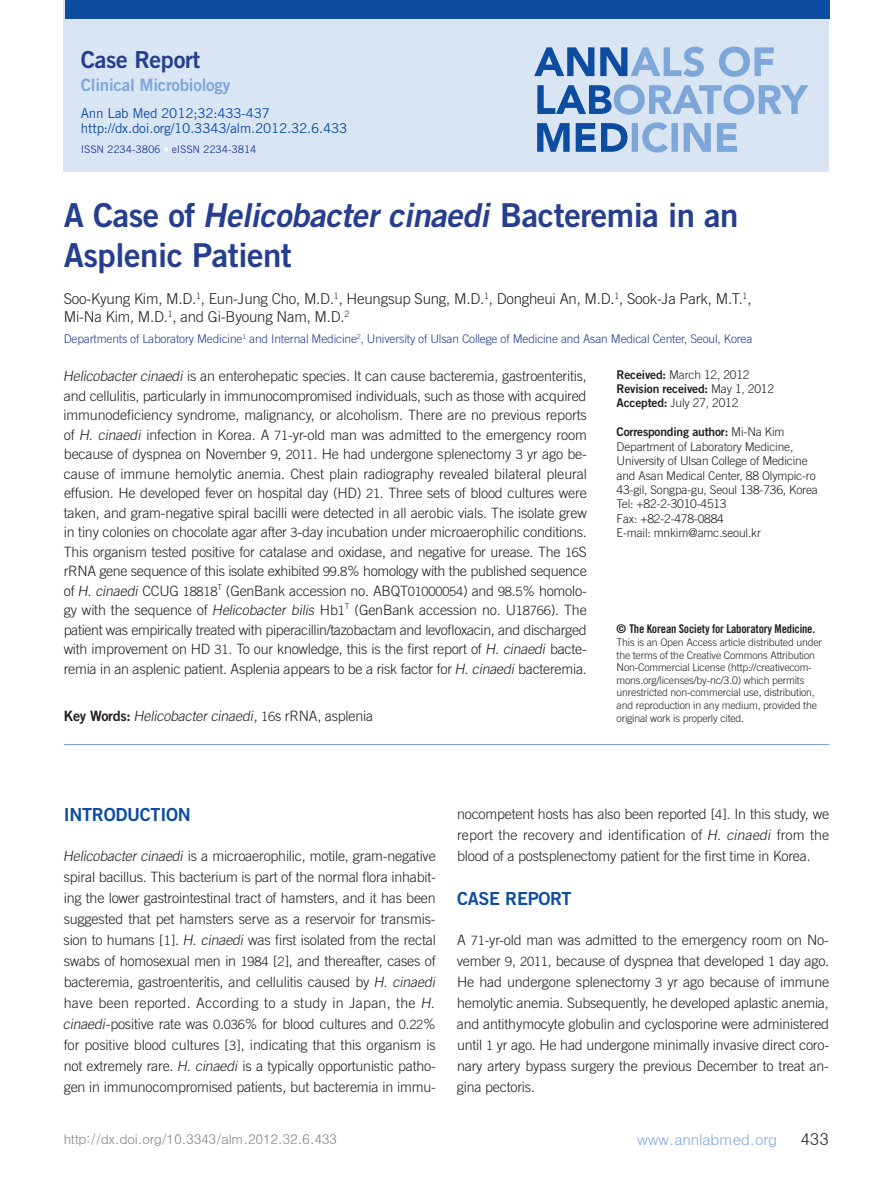
<style>
.page{position:relative;width:893px;height:1191px;background:#fff}
.page>*{position:absolute;margin:0;border:0;box-sizing:border-box;transform-origin:0 0}
.t1{font:33px/39.6px "Trade Gothic LT Std Bd 2";letter-spacing:-.015em;color:#253f8e}
.t2{font:23.4px "Trade Gothic LT Std Bd 2";letter-spacing:-.015em;color:#253f8e}
.t3{font:18px "Trade Gothic LT Std Bd 2";letter-spacing:-.015em;color:#0d4da1}
.t4{font:16.95px "Trade Gothic LT Std Bd 2";letter-spacing:-.015em;color:#7ca7d8}
.t5{font:16.5px "Dotum";color:#231f20}
.t6{font:300 15px/18px "Trade Gothic LT Std";letter-spacing:-.015em;color:#231f20}
.t7{font:15px "Dotum";letter-spacing:-.02em;color:#7ca7d8}
.t8{font:300 14.25px/21px "Trade Gothic LT Std";letter-spacing:-.015em;color:#231f20;text-align:justify}
.t9{font:italic 300 14.25px "Trade Gothic LT Std";color:#231f20}
.t10{font:13.5px/15px "Trade Gothic LT Std";letter-spacing:-.015em;color:#0d4da1}
.t11{font:13.5px "Dotum";letter-spacing:-.03em;color:#808285}
.t12{font:300 12px/14.4px "Trade Gothic LT Std";letter-spacing:-.015em;color:#231f20}
.t13{font:300 12px "Trade Gothic LT Std";letter-spacing:-.015em;color:#253f8e}
.t14{font:12px "Trade Gothic LT Std Bd 2";letter-spacing:-.015em;color:#231f20}
.t15{font:12px "Trade Gothic LT Std Bd Cn 20";letter-spacing:-.015em;color:#231f20}
.t16{font:300 10.5px/12.6px "Trade Gothic LT Std";letter-spacing:-.015em;color:#231f20}
.t17{font:10.5px "Trade Gothic LT Std";letter-spacing:-.015em;color:#253f8e}
.s1{color:#fff}
.s2{font-style:italic}
.s3{font-size:12.75px}
.s4{font-family:"Trade Gothic LT Std Bd 2";font-weight:400;font-style:normal}
.s5{font-style:normal}
.s6{font-style:normal;font-size:12.75px}
.s7{font-family:"Trade Gothic LT Std Bd 2";font-weight:400}
.s8{font-family:"Trade Gothic LT Std";font-weight:300}
.s9{font-family:"Trade Gothic LT Std Bd 2"}
</style>
<div class="page">
<div style="left:64px;top:0;width:765px;height:172px;background:#dae5f4"></div>
<div style="left:65px;top:0;width:764px;height:19px;background:#0d4da1"></div>
<svg style="left:537px;top:122px;width:200px;height:30px"></svg>
<svg style="left:537px;top:84px;width:271px;height:31px"></svg>
<svg style="left:534px;top:47px;width:240px;height:30px"></svg>
<hr style="left:64px;top:744px;width:765px;height:1px;background:#7ca7d8">
<h2 class="t2" style="left:81px;top:45px;width:121px">Case Report</h2>
<p class="t4" style="left:81px;top:75px;width:151px">Clinical Microbiology</p>
<p class="t10" style="left:81px;top:105px;width:268px">Ann Lab Med 2012;32:433-437 http://dx.doi.org/10.3343/alm.2012.32.6.433</p>
<p class="t17" style="left:81px;top:143px;width:177px">ISSN 2234-3806 <span class="s1">•</span> eISSN 2234-3814</p>
<h1 class="t1" style="left:64px;top:195px;width:676px">A Ca s e of <span class="s2">Helicobacter cinaedi</span> B a cte re m i a i n a n<br>Asplenic Patient</h1>
<p class="t6" style="left:64px;top:290px;width:689px">Soo-Kyung Kim, M.D.<sup>1</sup>, Eun-Jung Cho, M.D.<sup>1</sup>, Heungsup Sung, M.D.<sup>1</sup>, Dongheui An, M.D.<sup>1</sup>, Sook-Ja Park, M.T.<sup>1</sup>,<br>Mi-Na Kim, M.D.<sup>1</sup>, and Gi-Byoung Nam, M.D.<sup>2</sup></p>
<p class="t13" style="left:64px;top:332px;width:690px">Departments of Laboratory Medicine<sup>1</sup> and Internal Medicine<sup>2</sup>, University of Ulsan College of Medicine and Asan Medical Center, Seoul, Korea</p>
<p class="t8" style="left:63px;top:366px;width:526px;line-height:19.5px"><span class="s2">Helicobactercinaedi</span> is an enterohepatic species. It can cause bacteremia, gastroenteritis, and cellulitis, particularly in immunocompromised individuals, such as those with acquired immunodeficiency syndrome, malignancy, or alcoholism. There are no previous reports of <span class="s2">H. cinaedi</span> infection in Korea. A <span class="s3">71</span>-yr-old man was admitted to the emergency room because of dyspnea on November <span class="s3">9</span>, <span class="s3">2011</span>. He had undergone splenectomy <span class="s3">3</span> yr ago be&shy;cause of immune hemolytic anemia. Chest plain radiography revealed bilateral pleural effusion. He developed fever on hospital day (HD) <span class="s3">21</span>. Three sets of blood cultures were taken, and gram-negative spiral bacilli were detected in all aerobic vials. The isolate grew in tiny colonies on chocolate agar after <span class="s3">3</span>-day incubation under microaerophilic conditions.<br>This organism tested positive for catalase and oxidase, and negative for urease. The <span class="s3">16</span>S rRNA gene sequence of this isolate exhibited <span class="s3">99</span>.<span class="s3">8</span>% homology with the published sequence of <span class="s2">H.cinaedi</span> CCUG <span class="s3">18818</span><sup>T</sup> (GenBank accession no. ABQT<span class="s3">01000054</span>) and <span class="s3">98</span>.<span class="s3">5</span>% homolo&shy;gy with the sequence of <span class="s2">Helicobacter bilis</span> Hb<span class="s3">1</span><sup>T</sup> (GenBank accession no. U<span class="s3">18766</span>). The patient was empirically treated with piperacillin/tazobactam and levofloxacin, and discharged with improvement on HD <span class="s3">31</span>. To our knowledge, this is the first report of <span class="s2">H.cinaedi</span> bacte&shy;remia in an asplenic patient. Asplenia appears to be a risk factor for <span class="s2">H.cinaedi</span> bacteremia.</p>
<p class="t9" style="left:64px;top:708px;width:311px"><span class="s4">Key Words:</span> Helicobactercinaedi<span class="s5">,</span> <span class="s6">16</span><span class="s5">s rRNA, asplenia</span></p>
<p class="t12" style="left:617px;top:367px;width:134px"><span class="s7">Received:</span> March 12, 2012</p>
<p class="t14" style="left:617px;top:381px;width:159px">Revision received: <span class="s8">May 1, 2012</span></p>
<p class="t12" style="left:617px;top:396px;width:123px"><span class="s7">Accepted:</span> July 27, 2012</p>
<p class="t14" style="left:617px;top:424px;width:169px">Corresponding author: <span class="s8">Mi-Na Kim</span></p>
<p class="t12" style="left:617px;top:439px;width:203px">Department of Laboratory Medicine,<br>University of Ulsan College of Medicine and Asan Medical Center, 88 Olympic-ro<br>43-gil, Songpa-gu, Seoul 138-736, Korea<br>Tel: +82-2-3010-4513<br>Fax: +82-2-478-0884<br>E-mail: mnkim@amc.seoul.kr</p>
<p class="t15" style="left:617px;top:621px;width:200px"><span class="s9">©</span> The Korean Society for Laboratory Medicine.</p>
<p class="t16" style="left:617px;top:636px;width:207px">This is an Open Access article distributed under the terms of the Creative Commons Attribution Non-Commercial License (http://creativecom&shy;mons.org/licenses/by-nc/3.0) which permits unrestricted non-commercial use, distribution, and reproduction in any medium, provided the original work is properly cited.</p>
<p class="t3" style="left:64px;top:803px;width:129px">INTRODUCTION</p>
<p class="t8" style="left:63px;top:845px;width:376px;text-align:left"><span class="s2">Helicobactercinaedi</span> is a microaerophilic, motile, gram-negative spiral bacillus. This bacterium is part of the normal flora inhabit&shy;ing the lower gastrointestinal tract of hamsters, and it has been suggested that pet hamsters serve as a reservoir for transmis&shy;sion to humans [<span class="s3">1</span>]. <span class="s2">H.cinaedi</span> was first isolated from the rectal swabs of homosexual men in <span class="s3">1984</span> [<span class="s3">2</span>], and thereafter, cases of bacteremia, gastroenteritis, and cellulitis caused by <span class="s2">H. cinaedi </span>have been reported. According to a study in Japan, the <span class="s2">H. cinaedi</span>-positive rate was <span class="s3">0</span>.<span class="s3">036</span>% for blood cultures and <span class="s3">0</span>.<span class="s3">22</span>% for positive blood cultures [<span class="s3">3</span>], indicating that this organism is not extremely rare. <span class="s2">H.cinaedi</span> is a typically opportunistic patho&shy;gen in immunocompromised patients, but bacteremia in immu-</p>
<p class="t8" style="left:457px;top:803px;width:374px">nocompetent hosts has also been reported [<span class="s3">4</span>]. In this study, we report the recovery and identification of <span class="s2">H. cinaedi</span> from the blood of a postsplenectomy patient for the first time in Korea.</p>
<p class="t3" style="left:457px;top:887px;width:116px">CASE REPORT</p>
<p class="t8" style="left:457px;top:929px;width:374px">A <span class="s3">71</span>-yr-old man was admitted to the emergency room on No&shy;vember <span class="s3">9</span>, <span class="s3">2011</span>, because of dyspnea that developed <span class="s3">1</span> day ago.<br>He had undergone splenectomy <span class="s3">3</span> yr ago because of immune hemolytic anemia. Subsequently, he developed aplastic anemia, and antithymocyte globulin and cyclosporine were administered until <span class="s3">1</span> yr ago. He had undergone minimally invasive direct coro&shy;nary artery bypass surgery the previous December to treat an&shy;gina pectoris.</p>
<p class="t11" style="left:64px;top:1132px;width:275px">http://dx.doi.org/10.3343/alm.2012.32.6.433</p>
<p class="t7" style="left:637px;top:1131px;width:142px">www.annlabmed.org</p>
<p class="t5" style="left:800px;top:1130px;width:30px">433</p>
</div>
